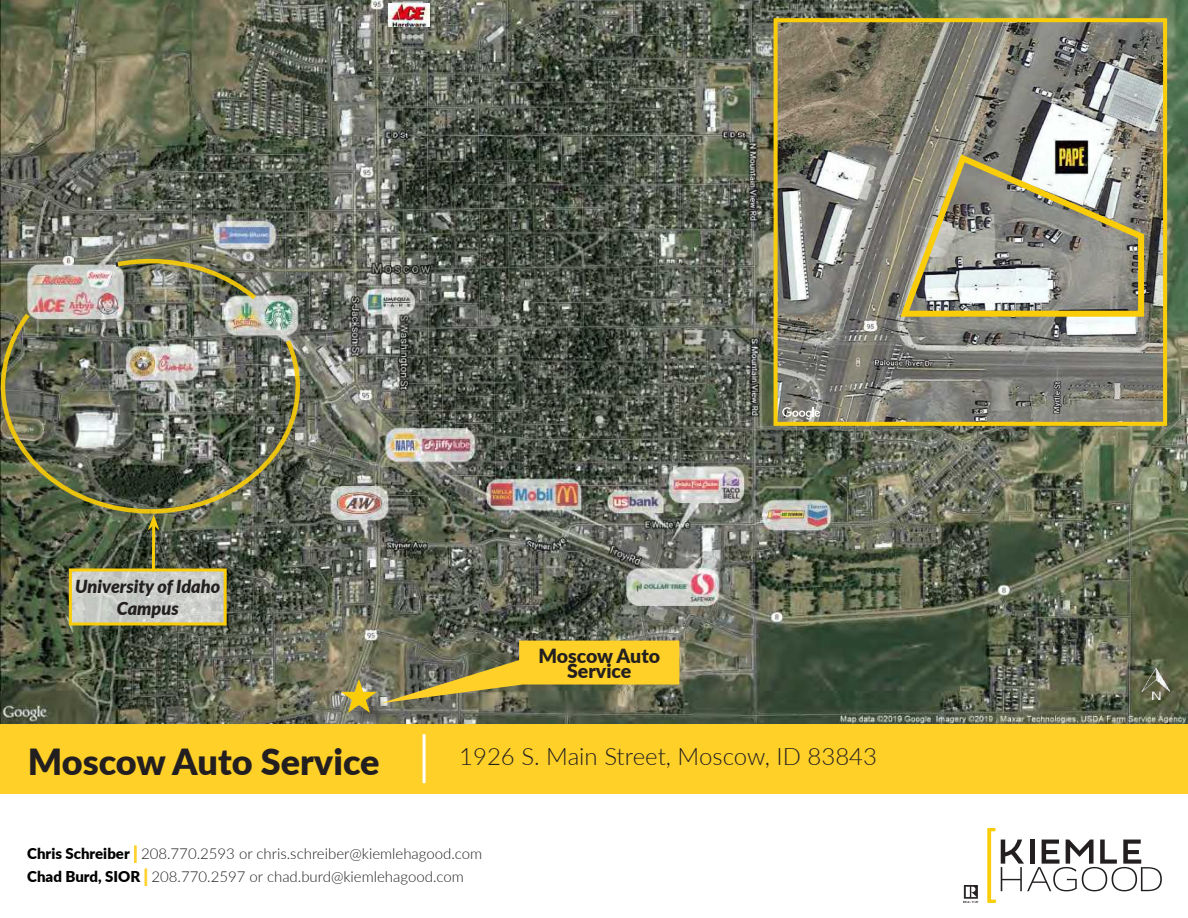
<style>
.page{position:relative;width:1188px;height:918px;background:#fff}
.page>*{position:absolute;margin:0;border:0;box-sizing:border-box;transform-origin:0 0}
.t1{font:900 36px "Lato";color:#231f20}
.t2{font:300 24px "Lato";color:#231f20}
.t3{font:900 19.5px/15px "Lato";color:#231f20;text-align:center}
.t4{font:italic 900 18px/21.6px "Lato";color:#231f20;text-align:center}
.t5{font:300 15px "Lato";color:#231f20}
.s1{font-weight:900;color:#000}
.s2{font-weight:900;color:#fed028}
</style>
<div class="page">
<img style="left:0;top:0;width:1188px;height:724px">
<img style="left:964px;top:886px;width:15px;height:16px">
<svg style="left:987px;top:828px;width:175px;height:75px"></svg>
<div style="left:1144px;top:671px;width:44px;height:47px;background:#231f20;opacity:.25"></div>
<img style="left:1141px;top:667px;width:29px;height:33px">
<div style="left:345px;top:683px;width:49px;height:48px;background:#231f20;opacity:.5"></div>
<img style="left:114px;top:257px;width:144px;height:44px">
<svg style="left:73px;top:572px;width:150px;height:50px;background:#caccc8"></svg>
<div style="left:69px;top:568px;width:158px;height:58px;border:3px solid #f9cd09"></div>
<hr style="left:152px;top:525px;width:3px;height:46px;background:#f9cd09">
<img style="left:0;top:312px;width:302px;height:219px">
<img style="left:389px;top:4px;width:40px;height:22px">
<div style="left:1px;top:724px;width:1187px;height:69px;background:#fed028"></div>
<hr style="left:423px;top:734px;width:3px;height:49px;background:#fff">
<img style="left:779px;top:23px;width:383px;height:398px">
<div style="left:774px;top:18px;width:393px;height:408px;border:4px solid #f9cd09"></div>
<svg style="left:896px;top:150px;width:251px;height:170px;background:#a29f87"></svg>
<img style="left:1054px;top:138px;width:35px;height:38px">
<svg style="left:782px;top:407px;width:38px;height:13px"></svg>
<svg style="left:341px;top:641px;width:338px;height:72px;background:#9e8f48"></svg>
<p class="t4" style="left:75px;top:575px;width:146px">University of Idaho<br>Campus</p>
<p class="t3" style="left:538px;top:647px;width:123px">Moscow Auto<br>Service</p>
<p class="t1" style="left:28px;top:735px;width:353px">Moscow Auto Service</p>
<p class="t2" style="left:459px;top:740px;width:419px">1926 S. Main Street, Moscow, ID 83843</p>
<p class="t5" style="left:27px;top:843px;width:457px"><span class="s1">Chris Schreiber</span><span class="s2">│</span>208.770.2593 or chris.schreiber@kiemlehagood.com</p>
<p class="t5" style="left:27px;top:866px;width:438px"><span class="s1">Chad Burd, SIOR</span><span class="s2">│</span>208.770.2597 or chad.burd@kiemlehagood.com</p>
</div>
